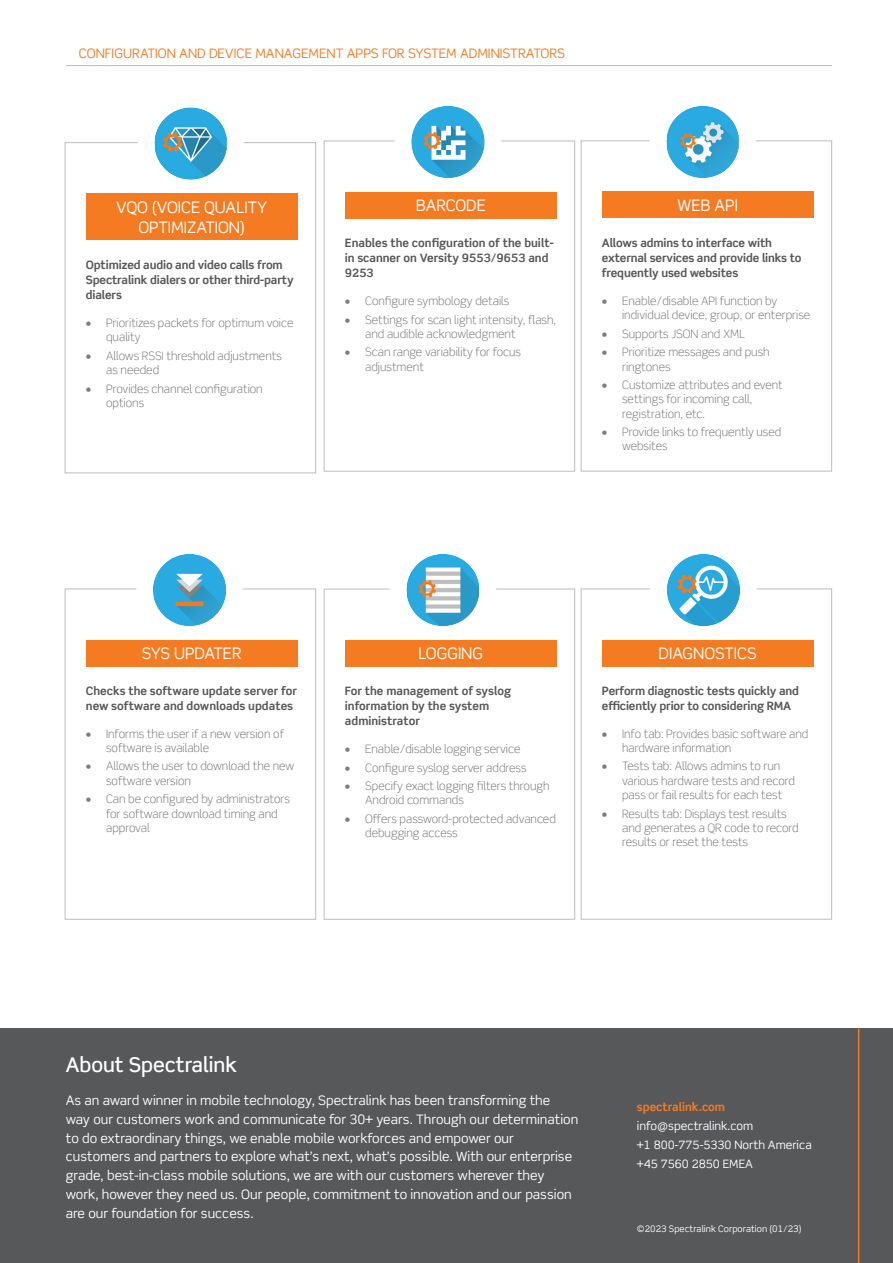
<style>
.page{position:relative;width:893px;height:1263px;background:#fff}
.page>*{position:absolute;margin:0;border:0;box-sizing:border-box;transform-origin:0 0}
.t1{font:500 20.4px "Scene Std";color:#fff}
.App_H1{font:15.9px/20.4px "Scene Std";color:#fff;text-align:center}
.t2{font:13.05px/18.9px "Scene Std";color:#fff}
.t3{font:13.05px "Scene Std";color:#f47b21}
.t4{font:300 11.55px/14.2px "Scene Std";color:#6c6d70}
.App_intro{font:700 11.55px/15.3px "Scene Std";letter-spacing:-.01em;color:#57585a}
.t5{font:11.55px/18.9px "Scene Std";color:#fff}
.t6{font:700 11.55px "Scene Std";color:#f47b21}
.t7{font:9px "Scene Std";color:#fff}
.s1{font-weight:700;color:#7e7d7f}
</style>
<div class="page">
<div style="left:0;top:1028px;width:893px;height:235px;background:#57585a"></div>
<hr style="left:858px;top:1028px;width:1px;height:235px;background:#f47b21">
<div style="left:324px;top:141px;width:251px;height:331px;background:#fff;border:1px solid #bcbdc0"></div>
<svg style="left:412px;top:106px;width:72px;height:72px"></svg>
<div style="left:395px;top:89px;width:106px;height:106px;border:16px solid #fff;border-radius:50%"></div>
<div style="left:345px;top:192px;width:212px;height:26px;background:#f47b21"></div>
<hr style="left:66px;top:65px;width:766px;height:1px;background:#bcbdc0">
<div style="left:581px;top:140px;width:251px;height:331px;background:#fff;border:1px solid #bcbdc0"></div>
<img style="left:667px;top:106px;width:72px;height:72px">
<div style="left:650px;top:89px;width:106px;height:106px;border:16px solid #fff;border-radius:50%"></div>
<div style="left:602px;top:192px;width:212px;height:26px;background:#f47b21"></div>
<div style="left:65px;top:588px;width:251px;height:332px;background:#fff;border:1px solid #bcbdc0"></div>
<svg style="left:153px;top:554px;width:73px;height:72px"></svg>
<div style="left:136px;top:537px;width:107px;height:106px;border:16px solid #fff;border-radius:50%"></div>
<div style="left:86px;top:640px;width:212px;height:26px;background:#f47b21"></div>
<div style="left:324px;top:589px;width:251px;height:331px;background:#fff;border:1px solid #bcbdc0"></div>
<img style="left:407px;top:554px;width:72px;height:72px">
<div style="left:390px;top:537px;width:106px;height:106px;border:16px solid #fff;border-radius:50%"></div>
<div style="left:345px;top:640px;width:212px;height:26px;background:#f47b21"></div>
<div style="left:581px;top:588px;width:251px;height:331px;background:#fff;border:1px solid #bcbdc0"></div>
<img style="left:667px;top:554px;width:73px;height:72px">
<div style="left:650px;top:537px;width:107px;height:106px;border:16px solid #fff;border-radius:50%"></div>
<div style="left:602px;top:640px;width:212px;height:26px;background:#f47b21"></div>
<div style="left:65px;top:142px;width:251px;height:331px;background:#fff;border:1px solid #bcbdc0"></div>
<img style="left:155px;top:108px;width:72px;height:71px">
<div style="left:138px;top:91px;width:106px;height:105px;border:16px solid #fff;border-radius:50%"></div>
<div style="left:86px;top:194px;width:212px;height:46px;background:#f47b21"></div>
<h2 class="t3" style="left:79px;top:45px;width:488px">CONFIGURATION AND DEVICE MANAGEMENT APPS FOR SYSTEM ADMINISTRATORS</h2>
<p class="App_H1" style="left:116px;top:197px;width:153px">VQO (VOICE QUALITY<br>OPTIMIZATION)</p>
<p class="App_intro" style="left:86px;top:257px;width:209px">Optimized audio and video calls from<br>Spectralink dialers or other third-party dialers</p>
<p class="t4" style="left:106px;top:316px;width:189px;text-indent:-20px"><span class="s1">•</span> Prioritizes packets for optimum voice quality</p>
<p class="t4" style="left:106px;top:349px;width:177px;text-indent:-20px"><span class="s1">•</span> Allows RSSI threshold adjustments as needed</p>
<p class="t4" style="left:106px;top:381px;width:158px;text-indent:-20px"><span class="s1">•</span> Provides channel configuration options</p>
<p class="App_H1" style="left:416px;top:195px;width:71px">BARCODE</p>
<p class="App_intro" style="left:345px;top:235px;width:210px">Enables the configuration of the built&shy;in scanner on Versity 9553/9653 and<br>9253</p>
<p class="t4" style="left:345px;top:294px;width:166px"><span class="s1">•</span> Configure symbology details</p>
<p class="t4" style="left:365px;top:312px;width:192px;text-indent:-20px"><span class="s1">•</span> Settings for scan light intensity, flash, and audible acknowledgment</p>
<p class="t4" style="left:365px;top:345px;width:157px;text-indent:-20px"><span class="s1">•</span> Scan range variability for focus adjustment</p>
<p class="App_H1" style="left:678px;top:195px;width:62px">WEB API</p>
<p class="App_intro" style="left:602px;top:235px;width:201px">Allows admins to interface with external services and provide links to frequently used websites</p>
<p class="t4" style="left:622px;top:294px;width:190px;text-indent:-20px"><span class="s1">•</span> Enable/disable API function by individual device, group, or enterprise</p>
<p class="t4" style="left:602px;top:326px;width:145px"><span class="s1">•</span> Supports JSON and XML</p>
<p class="t4" style="left:622px;top:345px;width:149px;text-indent:-20px"><span class="s1">•</span> Prioritize messages and push ringtones</p>
<p class="t4" style="left:622px;top:378px;width:162px;text-indent:-20px"><span class="s1">•</span> Customize attributes and event settings for incoming call, registration, etc.</p>
<p class="t4" style="left:622px;top:425px;width:161px;text-indent:-20px"><span class="s1">•</span> Provide links to frequently used websites</p>
<p class="App_H1" style="left:142px;top:643px;width:101px">SYS UPDATER</p>
<p class="App_intro" style="left:86px;top:683px;width:213px">Checks the software update server for new software and downloads updates</p>
<p class="t4" style="left:106px;top:726px;width:179px;text-indent:-20px"><span class="s1">•</span> Informs the user if a new version of software is available</p>
<p class="t4" style="left:106px;top:759px;width:190px;text-indent:-20px"><span class="s1">•</span> Allows the user to download the new software version</p>
<p class="t4" style="left:106px;top:792px;width:185px;text-indent:-20px"><span class="s1">•</span> Can be configured by administrators for software download timing and approval</p>
<p class="App_H1" style="left:418px;top:643px;width:66px">LOGGING</p>
<p class="App_intro" style="left:345px;top:683px;width:168px">For the management of syslog information by the system administrator</p>
<p class="t4" style="left:345px;top:742px;width:177px"><span class="s1">•</span> Enable/disable logging service</p>
<p class="t4" style="left:345px;top:760px;width:183px"><span class="s1">•</span> Configure syslog server address</p>
<p class="t4" style="left:365px;top:779px;width:186px;text-indent:-20px"><span class="s1">•</span> Specify exact logging filters through<br>Android commands</p>
<p class="t4" style="left:365px;top:812px;width:192px;text-indent:-20px"><span class="s1">•</span> Offers password-protected advanced debugging access</p>
<p class="App_H1" style="left:659px;top:643px;width:100px">DIAGNOSTICS</p>
<p class="App_intro" style="left:602px;top:683px;width:199px">Perform diagnostic tests quickly and efficiently prior to considering RMA</p>
<p class="t4" style="left:622px;top:726px;width:188px;text-indent:-20px"><span class="s1">•</span> Info tab: Provides basic software and hardware information</p>
<p class="t4" style="left:622px;top:759px;width:174px;text-indent:-20px"><span class="s1">•</span> Tests tab: Allows admins to run various hardware tests and record pass or fail results for each test</p>
<p class="t4" style="left:622px;top:806px;width:178px;text-indent:-20px"><span class="s1">•</span> Results tab: Displays test results and generates a QR code to record results or reset the tests</p>
<h1 class="t1" style="left:66px;top:1052px;width:173px">About Spectralink</h1>
<p class="t2" style="left:66px;top:1090px;width:514px">As an award winner in mobile technology, Spectralink has been transforming the<br>way our customers work and communicate for 30+ years. Through our determination to do extraordinary things, we enable mobile workforces and empower our customers and partners to explore what’s next, what’s possible. With our enterprise grade, best-in-class mobile solutions, we are with our customers wherever they work, however they need us. Our people, commitment to innovation and our passion are our foundation for success.</p>
<p class="t6" style="left:637px;top:1099px;width:90px">spectralink.com</p>
<p class="t5" style="left:637px;top:1116px;width:176px">info@spectralink.com<br>+1 800-775-5330 North America +45 7560 2850 EMEA</p>
<p class="t7" style="left:637px;top:1223px;width:166px">©2023 Spectralink Corporation (01/23)</p>
</div>
